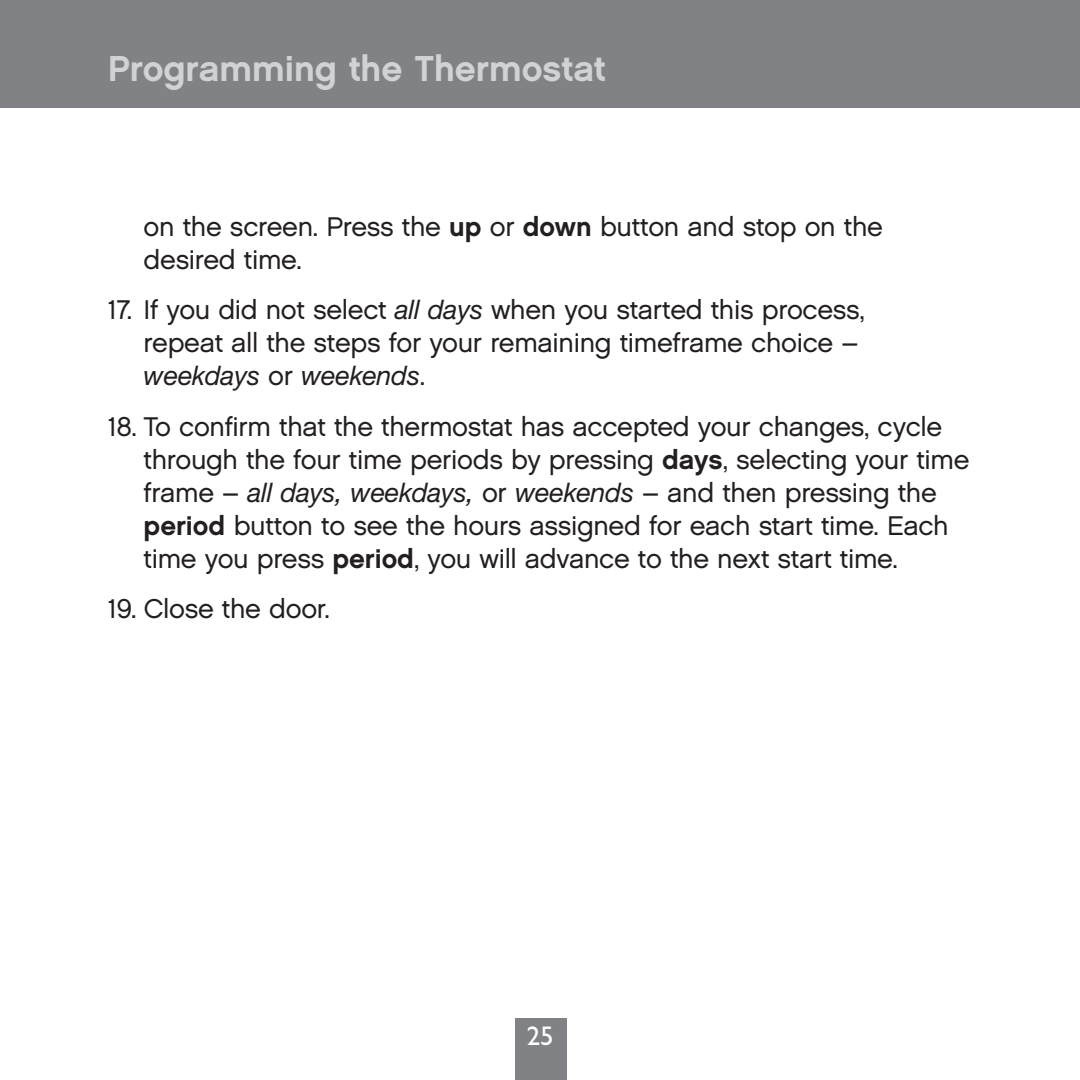
<style>
.page{position:relative;width:1080px;height:1080px;background:#fff}
.page>*{position:absolute;margin:0;border:0;box-sizing:border-box;transform-origin:0 0}
.t1{font:36px "Chalet New York Nineteen Sixty";color:#d1d2d4}
.t2{font:27px/33px "Chalet London Nineteen Sixty";letter-spacing:-.01em;color:#231f20}
.t3{font:italic 27px "Helvetica Neue";letter-spacing:-.01em;color:#231f20}
.t4{font:27px "Gill Sans";color:#fff}
.s1{font-family:"Chalet New York Nineteen Sixty"}
.s2{font-family:"Helvetica Neue";font-style:italic}
.s3{font-family:"Chalet London Nineteen Sixty";font-style:normal}
</style>
<div class="page">
<div style="left:0;top:0;width:1080px;height:108px;background:#808285"></div>
<div style="left:515px;top:1018px;width:52px;height:62px;background:#808285"></div>
<h1 class="t1" style="left:108px;top:47px;width:499px">Programming the Thermostat</h1>
<p class="t2" style="left:144px;top:210px;width:741px">on the screen. Press the <span class="s1">up</span> or <span class="s1">down</span> button and stop on the desired time.</p>
<p class="t2" style="left:108px;top:294px;width:758px;text-align:right">17. If you did not select <span class="s2">all days</span> when you started this process, repeat all the steps for your remaining timeframe choice –</p>
<p class="t3" style="left:144px;top:366px;width:283px">weekdays <span class="s3">or</span> weekends<span class="s3">.</span></p>
<p class="t2" style="left:144px;top:410px;width:827px;text-indent:-36px">18. To confirm that the thermostat has accepted your changes, cycle through the four time periods by pressing <span class="s1">days</span>, selecting your time frame – <span class="s2">all days, weekdays,</span> or <span class="s2">weekends</span> – and then pressing the <span class="s1">period</span> button to see the hours assigned for each start time. Each time you press <span class="s1">period</span>, you will advance to the next start time.</p>
<p class="t2" style="left:108px;top:592px;width:223px">19. Close the door.</p>
<p class="t4" style="left:527px;top:1020px;width:28px">25</p>
</div>
